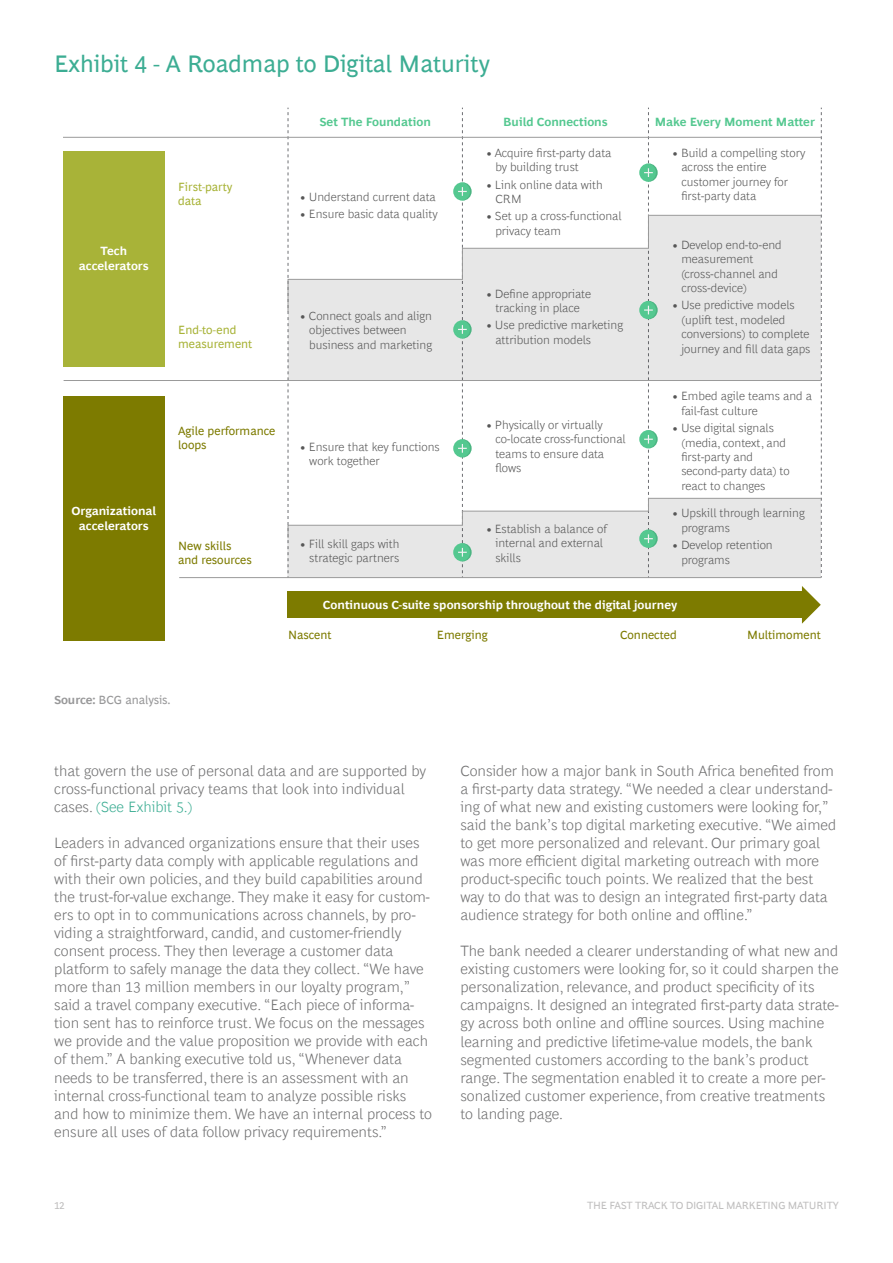
<style>
.page{position:relative;width:893px;height:1263px;background:#fff}
.page>*{position:absolute;margin:0;border:0;box-sizing:border-box;transform-origin:0 0}
.t1{font:24px "Henderson BCG Sans";color:#3cad93}
.t2{font:300 15px/18px "Henderson BCG Sans";color:#707071}
.t3{font:300 12px/14.4px "Henderson BCG Sans";color:#575757}
.t4{font:700 12px/14.4px "Henderson BCG Sans";color:#fff;text-align:center}
.t5{font:12px/14.4px "Henderson BCG Sans";color:#7d7b00}
.t6{font:700 12px "Henderson BCG Sans";color:#54c890}
.t7{font:12px/14.4px "Henderson BCG Sans";color:#a8b338}
.t8{font:12px "Henderson BCG Sans";color:#989899}
.t9{font:10.5px "Henderson BCG Sans";letter-spacing:-.02em;color:#c0bfbf}
.s1{font-weight:700}
.s2{color:#3cad93}
</style>
<div class="page">
<div style="left:63px;top:397px;width:102px;height:244px;background:#7d7b00"></div>
<div style="left:63px;top:151px;width:102px;height:215px;background:#a8b338"></div>
<div style="left:287px;top:591px;width:517px;height:27px;background:#7d7b00"></div>
<hr style="left:63px;top:137px;width:758px;height:1px;background:#9a9a9a">
<svg style="left:287px;top:108px;width:535px;height:470px"></svg>
<hr style="left:179px;top:577px;width:642px;height:1px;background:#9a9a9a">
<hr style="left:64px;top:380px;width:757px;height:1px;background:#9a9a9a">
<svg style="left:802px;top:586px;width:19px;height:38px"></svg>
<h1 class="t1" style="left:54px;top:46px;width:437px">Exhibit 4 - A Roadmap to Digital Maturity</h1>
<p class="t4" style="left:79px;top:243px;width:71px">Tech accelerators</p>
<p class="t4" style="left:71px;top:503px;width:87px">Organizational accelerators</p>
<p class="t7" style="left:178px;top:178px;width:56px">First-party data</p>
<p class="t7" style="left:178px;top:321px;width:76px">End-to-end measurement</p>
<p class="t6" style="left:320px;top:114px;width:113px">Set The Foundation</p>
<p class="t6" style="left:503px;top:114px;width:106px">Build Connections</p>
<p class="t6" style="left:655px;top:114px;width:162px">Make Every Moment Matter</p>
<p class="t3" style="left:300px;top:189px;width:137px">• Understand current data</p>
<p class="t3" style="left:300px;top:206px;width:139px">• Ensure basic data quality</p>
<p class="t3" style="left:309px;top:307px;width:124px;text-indent:-9px">• Connect goals and align objectives between business and marketing</p>
<p class="t3" style="left:495px;top:144px;width:117px;text-indent:-9px">• Acquire first-party data by building trust</p>
<p class="t3" style="left:495px;top:176px;width:109px;text-indent:-9px">• Link online data with<br>CRM</p>
<p class="t3" style="left:495px;top:208px;width:128px;text-indent:-9px">• Set up a cross-functional privacy team</p>
<p class="t3" style="left:486px;top:285px;width:106px;text-align:center">• Define appropriate tracking in place</p>
<p class="t3" style="left:495px;top:317px;width:129px;text-indent:-9px">• Use predictive marketing attribution models</p>
<p class="t3" style="left:681px;top:144px;width:126px;text-indent:-9px">• Build a compelling story across the entire customer journey for first-party data</p>
<p class="t3" style="left:681px;top:236px;width:102px;text-indent:-9px">• Develop end-to-end measurement (cross-channel and cross-device)</p>
<p class="t3" style="left:681px;top:297px;width:130px;text-indent:-9px">• Use predictive models (uplift test, modeled conversions) to complete journey and fill data gaps</p>
<p class="t5" style="left:178px;top:423px;width:99px">Agile performance loops</p>
<p class="t5" style="left:178px;top:538px;width:75px">New skills and resources</p>
<p class="t3" style="left:309px;top:438px;width:132px;text-indent:-9px">• Ensure that key functions work together</p>
<p class="t3" style="left:300px;top:535px;width:101px;text-align:right">• Fill skill gaps with strategic partners</p>
<p class="t3" style="left:495px;top:417px;width:132px;text-indent:-9px">• Physically or virtually co-locate cross-functional teams to ensure data flows</p>
<p class="t3" style="left:495px;top:521px;width:113px;text-indent:-9px">• Establish a balance of internal and external skills</p>
<p class="t3" style="left:681px;top:388px;width:132px;text-indent:-9px">• Embed agile teams and a fail-fast culture</p>
<p class="t3" style="left:681px;top:420px;width:110px;text-indent:-9px">• Use digital signals (media, context, and first-party and second-party data) to react to changes</p>
<p class="t3" style="left:681px;top:505px;width:125px;text-indent:-9px">• Upskill through learning programs</p>
<p class="t3" style="left:681px;top:537px;width:93px;text-indent:-9px">• Develop retention programs</p>
<p class="t4" style="left:323px;top:596px;width:356px">Continuous C-suite sponsorship throughout the digital journey</p>
<p class="t5" style="left:288px;top:626px;width:45px">Nascent</p>
<p class="t5" style="left:437px;top:626px;width:52px">Emerging</p>
<p class="t5" style="left:620px;top:626px;width:58px">Connected</p>
<p class="t5" style="left:747px;top:626px;width:75px">Multimoment</p>
<p class="t8" style="left:54px;top:691px;width:118px"><span class="s1">Source:</span> BCG analysis.</p>
<p class="t2" style="left:54px;top:760px;width:373px">that govern the use of personal data and are supported by cross-functional privacy teams that look into individual cases. <span class="s2">(See Exhibit 5.)</span></p>
<p class="t2" style="left:54px;top:832px;width:379px">Leaders in advanced organizations ensure that their uses of first-party data comply with applicable regulations and with their own policies, and they build capabilities around the trust-for-value exchange. They make it easy for custom&shy;ers to opt in to communications across channels, by pro&shy;viding a straightforward, candid, and customer-friendly consent process. They then leverage a customer data platform to safely manage the data they collect. “We have more than 13 million members in our loyalty program,” said a travel company executive. “Each piece of informa&shy;tion sent has to reinforce trust. We focus on the messages we provide and the value proposition we provide with each of them.” A banking executive told us, “Whenever data needs to be transferred, there is an assessment with an internal cross-functional team to analyze possible risks and how to minimize them. We have an internal process to ensure all uses of data follow privacy requirements.”</p>
<p class="t2" style="left:460px;top:760px;width:377px">Consider how a major bank in South Africa benefited from a first-party data strategy. “We needed a clear understand&shy;ing of what new and existing customers were looking for,” said the bank’s top digital marketing executive. “We aimed to get more personalized and relevant. Our primary goal was more efficient digital marketing outreach with more product-specific touch points. We realized that the best way to do that was to design an integrated first-party data audience strategy for both online and offline.”</p>
<p class="t2" style="left:460px;top:941px;width:380px">The bank needed a clearer understanding of what new and existing customers were looking for, so it could sharpen the personalization, relevance, and product specificity of its campaigns. It designed an integrated first-party data strate&shy;gy across both online and offline sources. Using machine learning and predictive lifetime-value models, the bank segmented customers according to the bank’s product range. The segmentation enabled it to create a more per&shy;sonalized customer experience, from creative treatments to landing page.</p>
<p class="t9" style="left:54px;top:1198px;width:12px">12</p>
<p class="t9" style="left:587px;top:1198px;width:253px">THE FAST TRACK TO DIGITAL MARKETING MATURITY</p>
</div>
